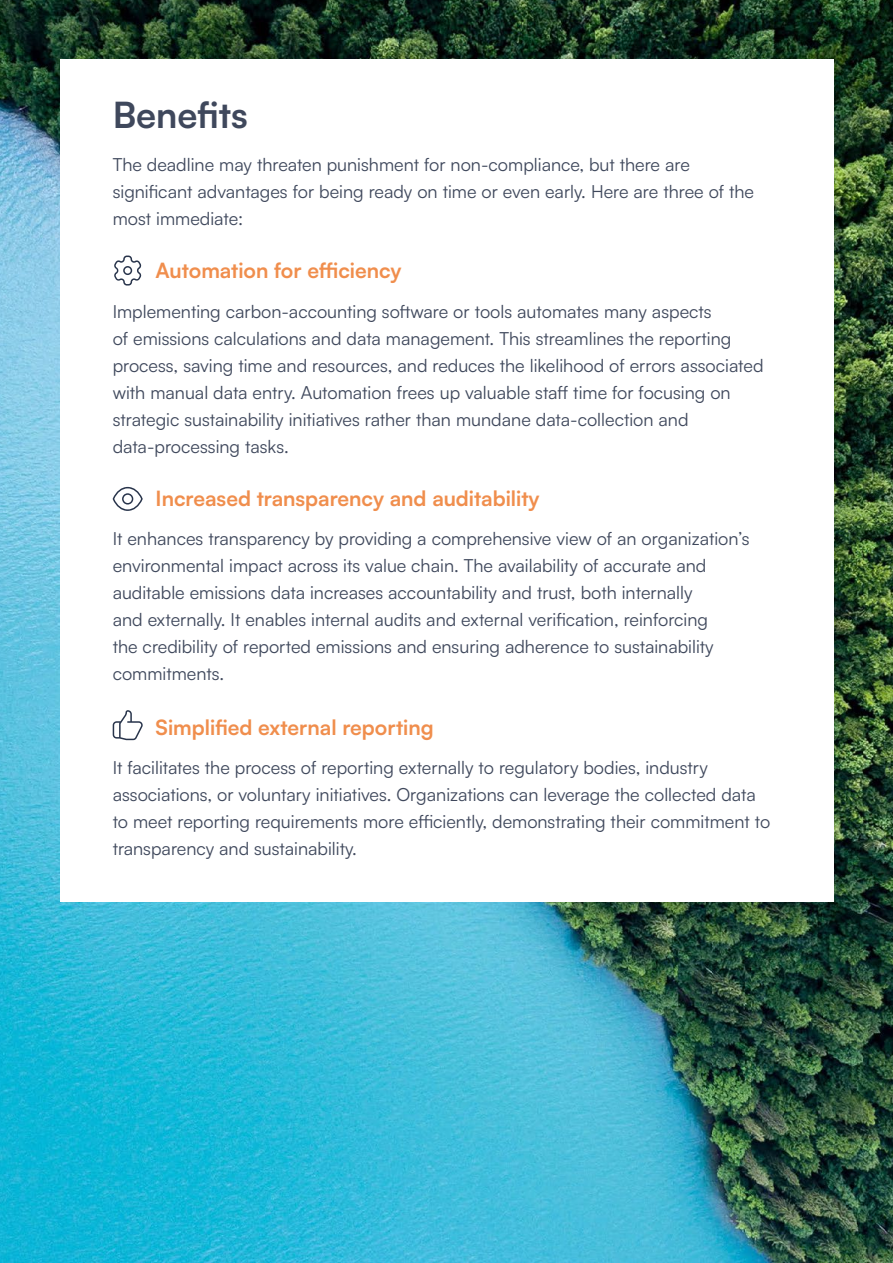
<style>
.page{position:relative;width:893px;height:1263px;background:#fff}
.page>*{position:absolute;margin:0;border:0;box-sizing:border-box;transform-origin:0 0}
.t1{font:700 36px "Satoshi";color:#3f485c}
.t2{font:700 21px "Satoshi";color:#f08e4d}
.t3{font:18px/27px "Satoshi";color:#3f485c}
</style>
<div class="page">
<img style="left:0;top:0;width:893px;height:1263px">
<div style="left:60px;top:60px;width:773px;height:842px;background:#fff"></div>
<img style="left:0;top:0;width:1px;height:321px">
<svg style="left:114px;top:256px;width:27px;height:30px"></svg>
<svg style="left:113px;top:487px;width:30px;height:24px"></svg>
<svg style="left:113px;top:710px;width:30px;height:30px"></svg>
<h1 class="t1" style="left:113px;top:88px;width:136px">Benefits</h1>
<p class="t3" style="left:113px;top:150px;width:643px">The deadline may threaten punishment for non-compliance, but there are significant advantages for being ready on time or even early. Here are three of the most immediate:</p>
<p class="t2" style="left:156px;top:255px;width:247px">Automation for efficiency</p>
<p class="t3" style="left:113px;top:297px;width:652px">Implementing carbon-accounting software or tools automates many aspects<br>of emissions calculations and data management. This streamlines the reporting process, saving time and resources, and reduces the likelihood of errors associated with manual data entry. Automation frees up valuable staff time for focusing on strategic sustainability initiatives rather than mundane data-collection and data-processing tasks.</p>
<p class="t2" style="left:156px;top:483px;width:385px">Increased transparency and auditability</p>
<p class="t3" style="left:113px;top:525px;width:638px">It enhances transparency by providing a comprehensive view of an organization’s environmental impact across its value chain. The availability of accurate and auditable emissions data increases accountability and trust, both internally<br>and externally. It enables internal audits and external verification, reinforcing<br>the credibility of reported emissions and ensuring adherence to sustainability commitments.</p>
<p class="t2" style="left:156px;top:712px;width:280px">Simplified external reporting</p>
<p class="t3" style="left:113px;top:753px;width:659px">It facilitates the process of reporting externally to regulatory bodies, industry associations, or voluntary initiatives. Organizations can leverage the collected data to meet reporting requirements more efficiently, demonstrating their commitment to transparency and sustainability.</p>
</div>
